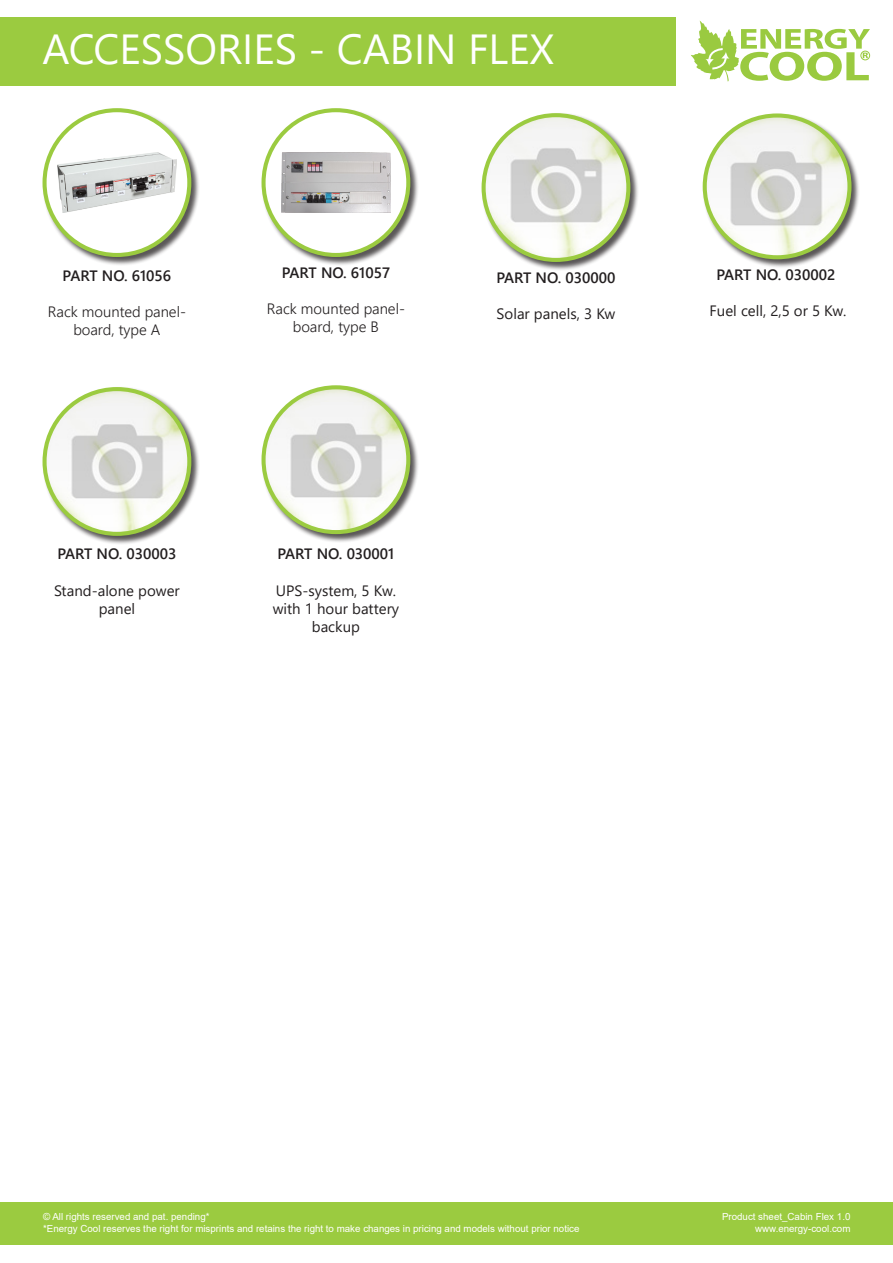
<style>
.page{position:relative;width:893px;height:1263px;background:#fff}
.page>*{position:absolute;margin:0;border:0;box-sizing:border-box;transform-origin:0 0}
.t1{font:42px "Segoe UI";color:#fff}
.t2{font:15px/18px "Segoe UI";color:#231f20;text-align:center}
.t3{font:600 15px "Segoe UI";color:#231f20}
.t4{font:300 15px/18px "Segoe UI";color:#231f20;text-align:center}
.t5{font:9.75px "Arial";color:#fff}
</style>
<div class="page">
<div style="left:0;top:1202px;width:893px;height:43px;background:#9bcb40"></div>
<div style="left:42px;top:108px;width:158px;height:158px;background:#231f20;opacity:.75"></div>
<div style="left:45px;top:110px;width:144px;height:145px;background:#fff;border-radius:50%"></div>
<img style="left:57px;top:152px;width:119px;height:61px">
<div style="left:43px;top:108px;width:148px;height:149px;border:4px solid #9bcb40;border-radius:50%"></div>
<div style="left:261px;top:108px;width:158px;height:158px;background:#231f20;opacity:.75"></div>
<div style="left:264px;top:110px;width:144px;height:145px;background:#fff;border-radius:50%"></div>
<img style="left:282px;top:153px;width:108px;height:60px">
<div style="left:261px;top:108px;width:149px;height:149px;border:4px solid #9bcb40;border-radius:50%"></div>
<div style="left:481px;top:113px;width:158px;height:158px;background:#231f20;opacity:.75"></div>
<img style="left:484px;top:115px;width:144px;height:145px;border-radius:72px">
<div style="left:482px;top:113px;width:148px;height:149px;border:4px solid #9bcb40;border-radius:50%"></div>
<div style="left:261px;top:385px;width:158px;height:158px;background:#231f20;opacity:.75"></div>
<img style="left:264px;top:387px;width:144px;height:145px;border-radius:72px">
<div style="left:261px;top:385px;width:149px;height:149px;border:4px solid #9bcb40;border-radius:50%"></div>
<div style="left:42px;top:387px;width:158px;height:158px;background:#231f20;opacity:.75"></div>
<img style="left:45px;top:389px;width:144px;height:145px;border-radius:72px">
<div style="left:43px;top:387px;width:148px;height:149px;border:4px solid #9bcb40;border-radius:50%"></div>
<div style="left:702px;top:113px;width:158px;height:155px;background:#231f20;opacity:.75"></div>
<img style="left:705px;top:116px;width:144px;height:141px">
<div style="left:703px;top:113px;width:148px;height:146px;border:4px solid #9bcb40;border-radius:50%"></div>
<svg style="left:691px;top:21px;width:179px;height:60px"></svg>
<div style="left:861px;top:51px;width:9px;height:9px;border:1px solid #9aca40;border-radius:50%"></div>
<div style="left:0;top:17px;width:676px;height:68px;background:#9bcb40"></div>
<p class="t1" style="left:43px;top:15px;width:513px">ACCESSORIES - CABIN FLEX</p>
<p class="t3" style="left:63px;top:263px;width:110px">PART NO. 61056</p>
<p class="t4" style="left:48px;top:302px;width:140px">Rack mounted panel&shy;board, type A</p>
<p class="t3" style="left:282px;top:261px;width:110px">PART NO. 61057</p>
<p class="t4" style="left:267px;top:299px;width:140px">Rack mounted panel&shy;board, type B</p>
<p class="t3" style="left:57px;top:542px;width:121px">PART NO. 030003</p>
<p class="t2" style="left:54px;top:581px;width:127px">Stand-alone power panel</p>
<p class="t3" style="left:277px;top:542px;width:118px">PART NO. 030001</p>
<p class="t2" style="left:273px;top:581px;width:128px">UPS-system, 5 Kw. with 1 hour battery backup</p>
<p class="t3" style="left:496px;top:266px;width:121px">PART NO. 030000</p>
<p class="t2" style="left:497px;top:304px;width:120px">Solar panels, 3 Kw</p>
<p class="t3" style="left:716px;top:263px;width:121px">PART NO. 030002</p>
<p class="t2" style="left:710px;top:302px;width:138px">Fuel cell, 2,5 or 5 Kw.</p>
<p class="t5" style="left:43px;top:1210px;width:168px">© All rights reserved and pat. pending*</p>
<p class="t5" style="left:722px;top:1210px;width:130px">Product sheet_Cabin Flex 1.0</p>
<p class="t5" style="left:43px;top:1221px;width:538px">*Energy Cool reserves the right for misprints and retains the right to make changes in pricing and models without prior notice</p>
<p class="t5" style="left:755px;top:1221px;width:97px">www.energy-cool.com</p>
</div>
